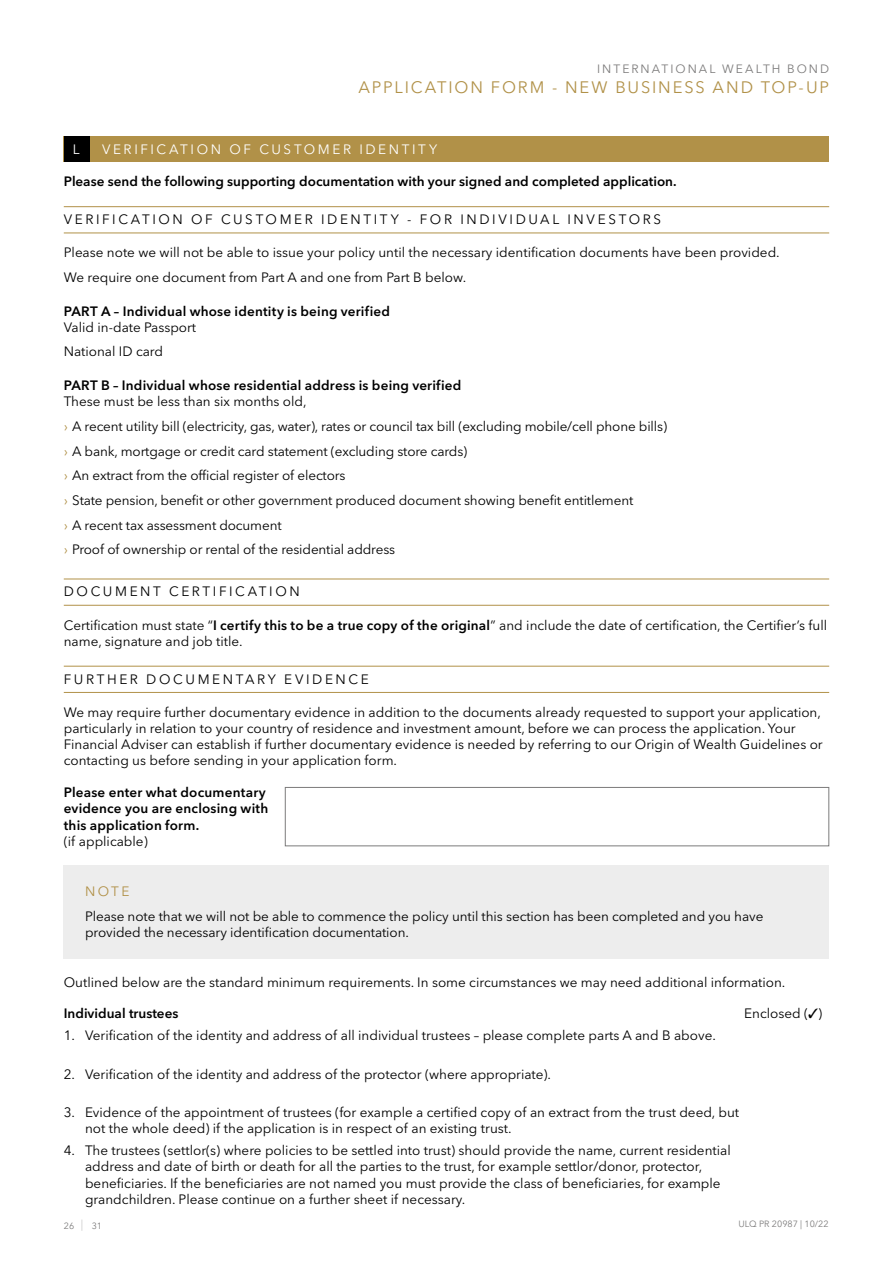
<style>
.page{position:relative;width:893px;height:1263px;background:#fff}
.page>*{position:absolute;margin:0;border:0;box-sizing:border-box;transform-origin:0 0}
.t1{font:16.5px "Avenir Next LT Pro";letter-spacing:.115em;color:#b19148}
.t2{font:13.5px/16.2px "Avenir Next LT Pro";color:#000}
.t3{font:600 13.5px/16.2px "Avenir Next LT Pro";letter-spacing:.01em;color:#000}
.t4{font:13.5px "Avenir Next LT Pro";letter-spacing:.195em;color:#000}
.t5{font:13.5px "Avenir Next LT Pro";letter-spacing:.195em;color:#fff}
.t6{font:13.5px "Avenir Next LT Pro";color:#b19148}
.t7{font:12px "Avenir Next LT Pro";letter-spacing:.17em;color:#7c7b7b}
.t8{font:9px "Avenir Next LT Pro";color:#7c7b7b}
.s1{color:#b19148}
.s2{font-weight:600}
.s3{font-weight:200;font-size:11.25px}
</style>
<div class="page">
<hr style="left:64px;top:206px;width:765px;height:1px;background:#b19148">
<hr style="left:64px;top:233px;width:765px;height:1px;background:#b19148">
<hr style="left:64px;top:579px;width:765px;height:1px;background:#b19148">
<hr style="left:64px;top:605px;width:765px;height:1px;background:#b19148">
<hr style="left:64px;top:666px;width:765px;height:1px;background:#b19148">
<hr style="left:64px;top:692px;width:765px;height:1px;background:#b19148">
<div style="left:64px;top:136px;width:765px;height:26px;background:#b19148"></div>
<div style="left:64px;top:136px;width:25px;height:26px;background:#000"></div>
<div style="left:285px;top:787px;width:544px;height:59px;border:1px solid #7c7b7b"></div>
<div style="left:64px;top:865px;width:765px;height:93px;background:#ededed"></div>
<p class="t7" style="left:597px;top:62px;width:234px">INTERNATIONAL WEALTH BOND</p>
<p class="t1" style="left:358px;top:77px;width:472px">APPLICATION FORM - NEW BUSINESS AND TOP-UP</p>
<p class="t5" style="left:73px;top:141px;width:8px">L</p>
<p class="t5" style="left:102px;top:141px;width:337px">VERIFICATION OF CUSTOMER IDENTITY</p>
<p class="t3" style="left:64px;top:173px;width:614px">Please send the following supporting documentation with your signed and completed application.</p>
<p class="t4" style="left:64px;top:211px;width:599px">VERIFICATION OF CUSTOMER IDENTITY - FOR INDIVIDUAL INVESTORS</p>
<p class="t2" style="left:64px;top:240px;width:717px;line-height:24.8px">Please note we will not be able to issue your policy until the necessary identification documents have been provided.<br>We require one document from Part A and one from Part B below.</p>
<p class="t3" style="left:64px;top:303px;width:328px">PART A – Individual whose identity is being verified</p>
<p class="t2" style="left:64px;top:315px;width:134px;line-height:24.8px">Valid in-date Passport<br>National ID card</p>
<p class="t3" style="left:64px;top:377px;width:399px">PART B – Individual whose residential address is being verified</p>
<p class="t2" style="left:64px;top:389px;width:605px;line-height:24.8px">These must be less than six months old,<br><span class="s1">›</span> A recent utility bill (electricity, gas, water), rates or council tax bill (excluding mobile/cell phone bills) <span class="s1">›</span> A bank, mortgage or credit card statement (excluding store cards)<br><span class="s1">›</span> An extract from the official register of electors<br><span class="s1">›</span> State pension, benefit or other government produced document showing benefit entitlement<br><span class="s1">›</span> A recent tax assessment document<br><span class="s1">›</span> Proof of ownership or rental of the residential address</p>
<p class="t4" style="left:64px;top:584px;width:237px">DOCUMENT CERTIFICATION</p>
<p class="t2" style="left:64px;top:617px;width:765px">Certification must state “<span class="s2">I certify this to be a true copy of the original</span>” and include the date of certification, the Certifier’s full name, signature and job title.</p>
<p class="t4" style="left:64px;top:671px;width:306px">FURTHER DOCUMENTARY EVIDENCE</p>
<p class="t2" style="left:64px;top:704px;width:760px">We may require further documentary evidence in addition to the documents already requested to support your application, particularly in relation to your country of residence and investment amount, before we can process the application. Your Financial Adviser can establish if further documentary evidence is needed by referring to our Origin of Wealth Guidelines or contacting us before sending in your application form.</p>
<p class="t3" style="left:64px;top:784px;width:206px">Please enter what documentary evidence you are enclosing with this application form.</p>
<p class="t2" style="left:64px;top:833px;width:85px">(if applicable)</p>
<p class="t6" style="left:85px;top:883px;width:46px">NOTE</p>
<p class="t2" style="left:85px;top:908px;width:680px">Please note that we will not be able to commence the policy until this section has been completed and you have provided the necessary identification documentation.</p>
<p class="t2" style="left:64px;top:974px;width:723px">Outlined below are the standard minimum requirements. In some circumstances we may need additional information.</p>
<p class="t3" style="left:64px;top:1005px;width:116px">Individual trustees</p>
<p class="t2" style="left:744px;top:1005px;width:79px">Enclosed (✓)</p>
<p class="t2" style="left:64px;top:1027px;width:654px">1. Verification of the identity and address of all individual trustees – please complete parts A and B above.</p>
<p class="t2" style="left:64px;top:1066px;width:489px">2. Verification of the identity and address of the protector (where appropriate).</p>
<p class="t2" style="left:85px;top:1104px;width:656px;text-indent:-21px">3. Evidence of the appointment of trustees (for example a certified copy of an extract from the trust deed, but not the whole deed) if the application is in respect of an existing trust.</p>
<p class="t2" style="left:85px;top:1142px;width:647px;text-indent:-21px">4. The trustees (settlor(s) where policies to be settled into trust) should provide the name, current residential address and date of birth or death for all the parties to the trust, for example settlor/donor, protector, beneficiaries. If the beneficiaries are not named you must provide the class of beneficiaries, for example grandchildren. Please continue on a further sheet if necessary.</p>
<p class="t8" style="left:64px;top:1220px;width:40px">26 <span class="s3">|</span> 31</p>
<p class="t8" style="left:738px;top:1219px;width:92px">ULQ PR 20987 | 10/22</p>
</div>
